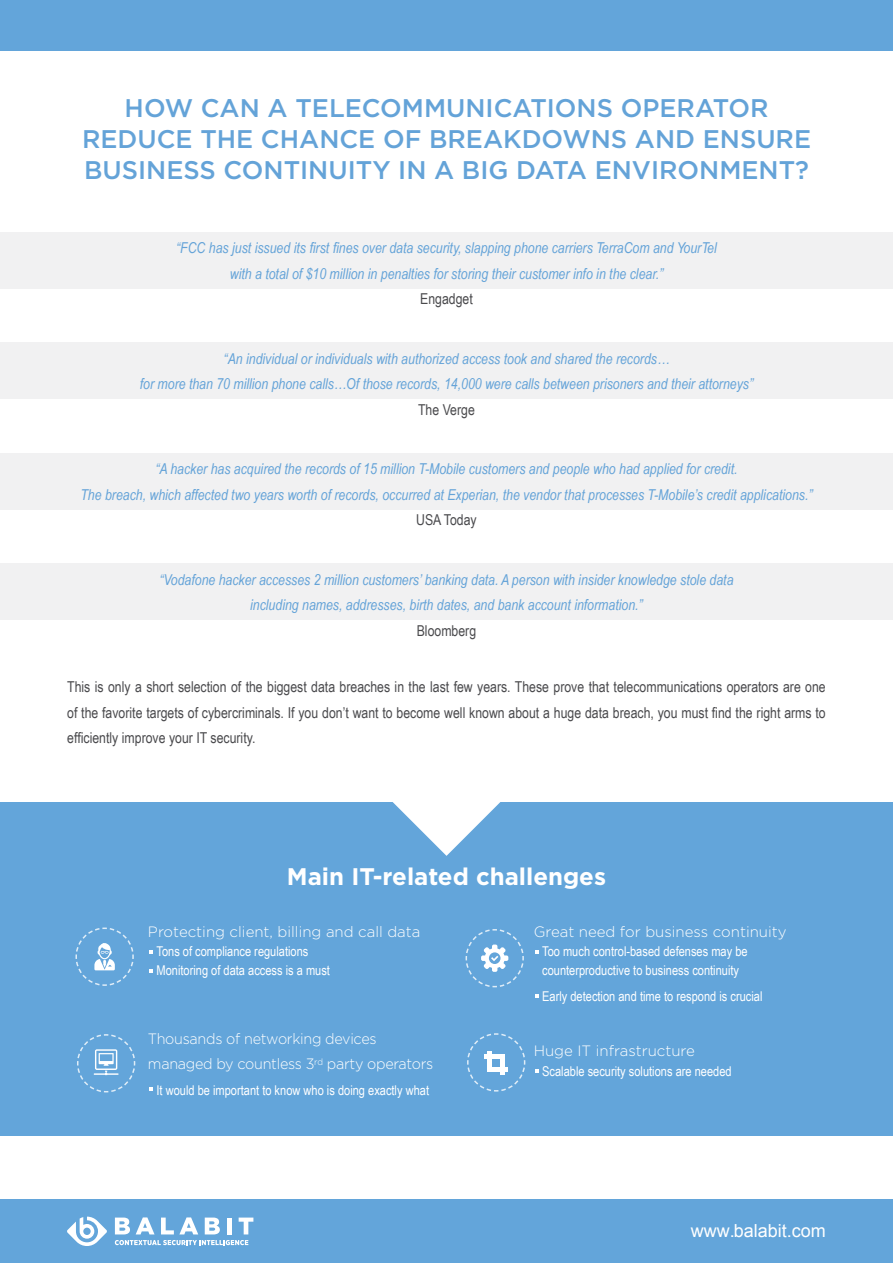
<style>
.page{position:relative;width:893px;height:1263px;background:#fff}
.page>*{position:absolute;margin:0;border:0;box-sizing:border-box;transform-origin:0 0}
.t1{font:500 25.5px/30.6px "Gotham";color:#64a3d8;text-align:center}
.t2{font:700 24px "Gotham";color:#fff}
.t3{font:18px "Arial";color:#fff}
.t4{font:italic 15px/25.5px "Arial Narrow";color:#64a3d8;text-align:center}
.t5{font:15px/25.5px "Arial Narrow";color:#4a4a4d;text-align:justify}
.t6{font:300 15px "Gotham";letter-spacing:-.005em;color:#fff}
.t7{font:300 15px/25.5px "Gotham";letter-spacing:-.005em;color:#fff;scale:.96 1}
.t8{font:13.5px/19.5px "Arial Narrow";color:#fff}
</style>
<div class="page">
<div style="left:0;top:1199px;width:893px;height:64px;background:#63a5da"></div>
<svg style="left:67px;top:1216px;width:40px;height:30px"></svg>
<svg style="left:115px;top:1240px;width:133px;height:5px"></svg>
<svg style="left:115px;top:1217px;width:15px;height:17px"></svg>
<svg style="left:136px;top:1217px;width:19px;height:17px"></svg>
<svg style="left:161px;top:1217px;width:37px;height:17px"></svg>
<svg style="left:205px;top:1217px;width:15px;height:17px"></svg>
<div style="left:227px;top:1217px;width:5px;height:17px;background:#fff"></div>
<svg style="left:239px;top:1217px;width:14px;height:17px"></svg>
<div style="left:0;top:802px;width:893px;height:333px;background:#63a5da"></div>
<svg style="left:393px;top:802px;width:108px;height:54px"></svg>
<div style="left:0;top:342px;width:893px;height:57px;background:#f1f1f2"></div>
<div style="left:0;top:563px;width:893px;height:57px;background:#f1f1f2"></div>
<div style="left:0;top:232px;width:893px;height:56px;background:#f1f1f2"></div>
<div style="left:0;top:453px;width:893px;height:56px;background:#f1f1f2"></div>
<div style="left:0;top:0;width:893px;height:50px;background:#63a5da"></div>
<svg style="left:75px;top:927px;width:59px;height:59px"></svg>
<svg style="left:77px;top:1034px;width:59px;height:59px"></svg>
<svg style="left:465px;top:929px;width:59px;height:59px"></svg>
<svg style="left:467px;top:1033px;width:59px;height:59px"></svg>
<h1 class="t1" style="left:82px;top:93px;width:731px">HOW CAN A TELECOMMUNICATIONS OPERATOR<br>REDUCE TH E CHANCE OF BREAKDOWNS AND ENSURE<br>BUSINESS CONTINUITY IN A BIG DATA ENVIRONMENT?</h1>
<p class="t4" style="left:176px;top:235px;width:542px">“FCC has just issued its first fines over data security, slapping phone carriers TerraCom and YourTel with a total of $10 million in penalties for storing their customer info in the clear.”</p>
<p class="t5" style="left:420px;top:286px;width:54px">Engadget</p>
<p class="t4" style="left:140px;top:345px;width:615px">“An individual or individuals with authorized access took and shared the records…<br>for more than 70 million phone calls…Of those records, 14,000 were calls between prisoners and their attorneys”</p>
<p class="t5" style="left:418px;top:396px;width:58px">The Verge</p>
<p class="t4" style="left:80px;top:456px;width:734px">“A hacker has acquired the records of 15 million T-Mobile customers and people who had applied for credit.<br>The breach, which affected two years worth of records, occurred at Experian, the vendor that processes T-Mobile’s credit applications.”</p>
<p class="t5" style="left:416px;top:507px;width:62px">USA Today</p>
<p class="t4" style="left:159px;top:567px;width:576px">“Vodafone hacker accesses 2 million customers’ banking data. A person with insider knowledge stole data including names, addresses, birth dates, and bank account information.”</p>
<p class="t5" style="left:417px;top:617px;width:61px">Bloomberg</p>
<p class="t5" style="left:67px;top:674px;width:760px">This is only a short selection of the biggest data breaches in the last few years. These prove that telecommunications operators are one of the favorite targets of cybercriminals. If you don’t want to become well known about a huge data breach, you must find the right arms to efficiently improve your IT security.</p>
<h2 class="t2" style="left:287px;top:860px;width:321px">Main IT-related challenges</h2>
<p class="t6" style="left:148px;top:922px;width:274px">Protecting client, billing and call data</p>
<p class="t8" style="left:156px;top:941px;width:175px">Tons of compliance regulations<br>Monitoring of data access is a must</p>
<p class="t6" style="left:534px;top:922px;width:254px">Great need for business continuity</p>
<p class="t8" style="left:542px;top:941px;width:207px">Too much control-based defenses may be counterproductive to business continuity</p>
<p class="t8" style="left:542px;top:986px;width:222px">Early detection and time to respond is crucial</p>
<p class="t7" style="left:148px;top:1025px;width:299px">Thousands of networking devices managed by countless 3<sup>rd</sup> party operators</p>
<p class="t8" style="left:156px;top:1079px;width:274px">It would be important to know who is doing exactly what</p>
<p class="t6" style="left:534px;top:1041px;width:163px">Huge IT infrastructure</p>
<p class="t8" style="left:542px;top:1061px;width:191px">Scalable security solutions are needed</p>
<p class="t3" style="left:691px;top:1219px;width:137px">www.balabit.com</p>
</div>
